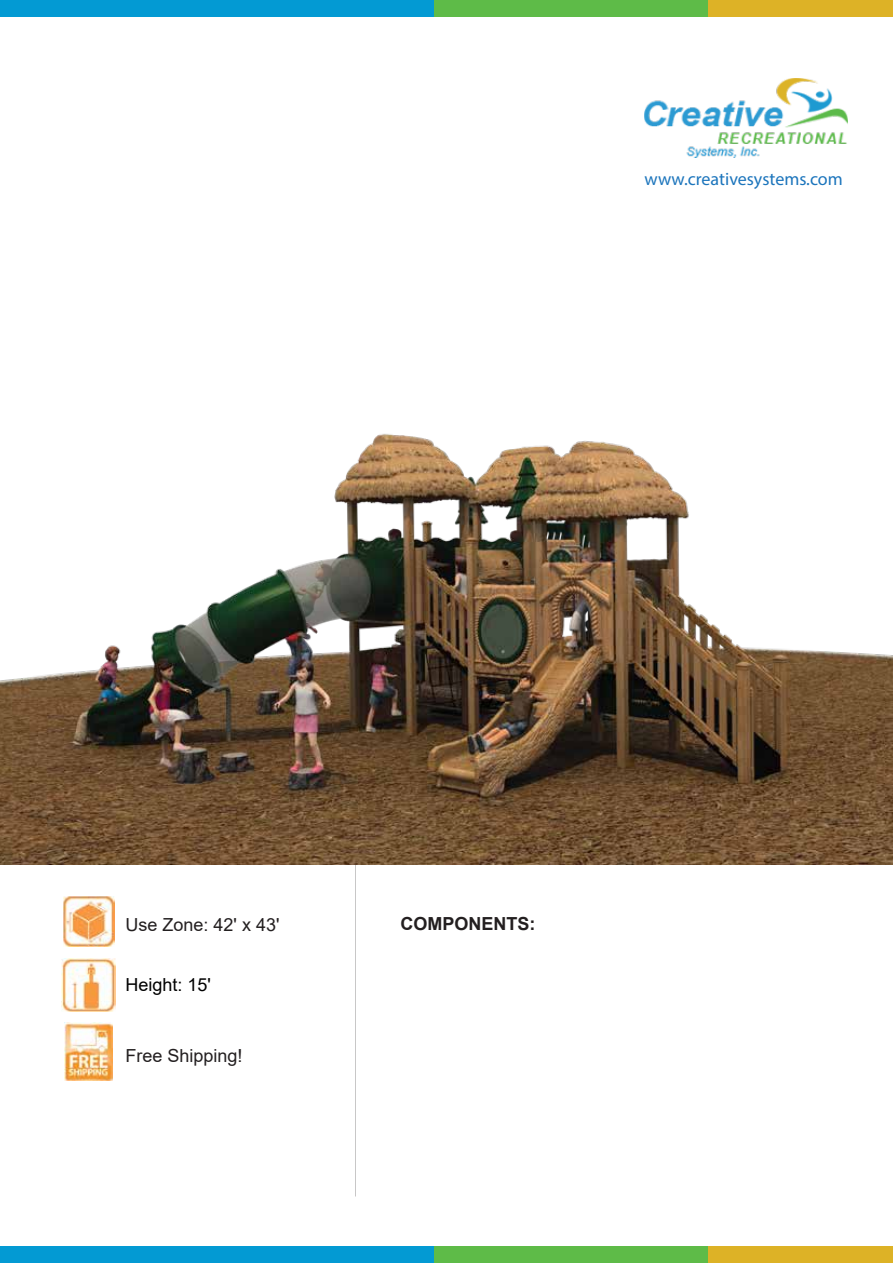
<style>
.page{position:relative;width:893px;height:1263px;background:#fff}
.page>*{position:absolute;margin:0;border:0;box-sizing:border-box;transform-origin:0 0}
.t1{font:18px "Arial";color:#231f20}
.t2{font:18px "Myriad Pro";color:#1c75bc}
.t3{font:700 18px "Arial";color:#231f20}
.t4{font:18px "Arial";color:#000}
</style>
<div class="page">
<img style="left:645px;top:78px;width:203px;height:80px">
<div style="left:0;top:0;width:434px;height:16px;background:#039ad3"></div>
<div style="left:577px;top:0;width:316px;height:16px;background:#ddb226"></div>
<div style="left:434px;top:0;width:273px;height:16px;background:#5ebb48"></div>
<div style="left:0;top:1246px;width:434px;height:17px;background:#039ad3"></div>
<div style="left:577px;top:1246px;width:316px;height:17px;background:#ddb226"></div>
<div style="left:434px;top:1246px;width:273px;height:17px;background:#5ebb48"></div>
<img style="left:63px;top:896px;width:51px;height:50px">
<img style="left:65px;top:1023px;width:48px;height:57px">
<img style="left:61px;top:958px;width:55px;height:53px">
<img style="left:0;top:433px;width:893px;height:432px">
<p class="t2" style="left:645px;top:167px;width:200px">www.creativesystems.com</p>
<p class="t1" style="left:125px;top:912px;width:155px">Use Zone: 42' x 43'</p>
<p class="t4" style="left:125px;top:972px;width:87px">Height: 15'</p>
<p class="t1" style="left:125px;top:1043px;width:119px">Free Shipping!</p>
<p class="t3" style="left:401px;top:911px;width:136px">COMPONENTS:</p>
</div>
